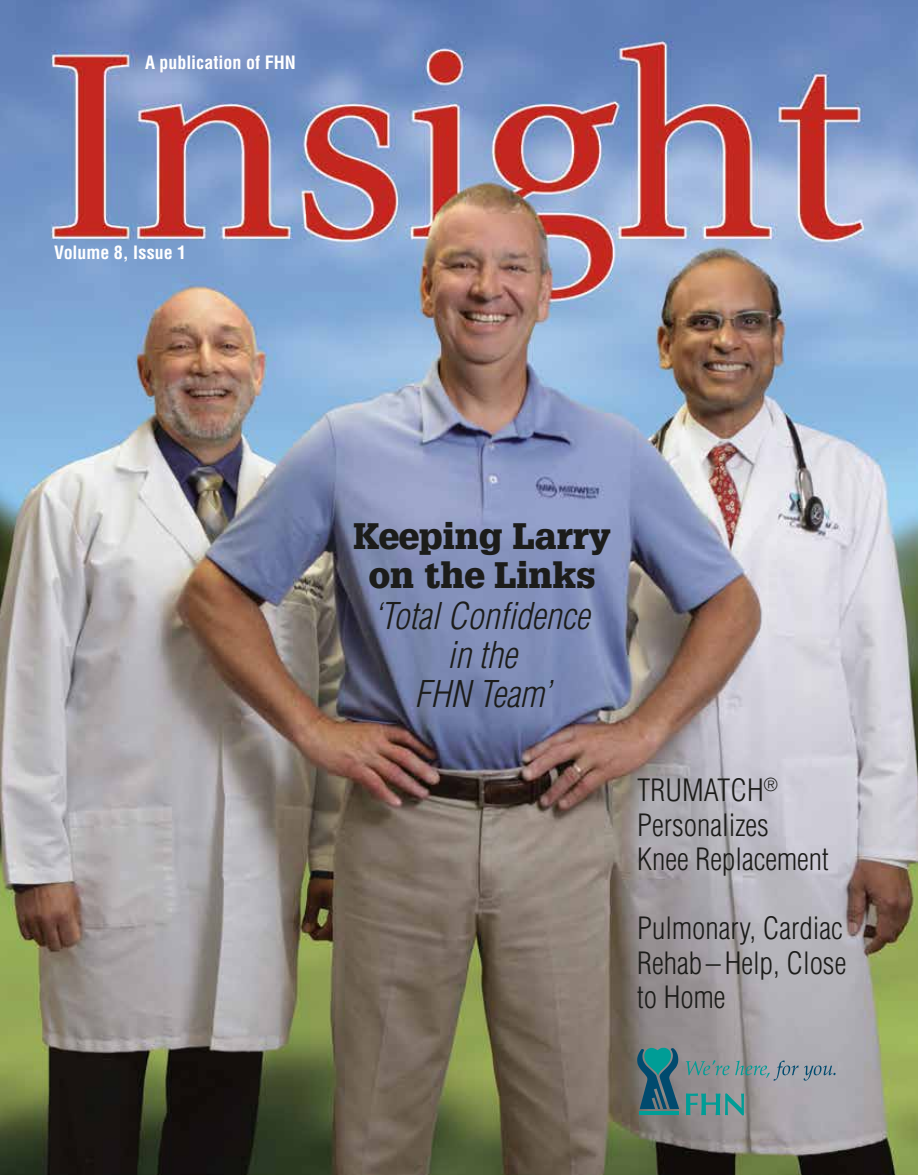
<style>
.page{position:relative;width:918px;height:1175px;background:#fff}
.page>*{position:absolute;margin:0;border:0;box-sizing:border-box;transform-origin:0 0}
.t1{font:italic 300 condensed 36px/39px "Helvetica LT Std";color:#1c1c1a;text-align:center}
.t2{font:900 36px/39px "Glypha LT";color:#1c1c1a;text-align:center}
.t3{font:300 condensed 30px/34.5px "Helvetica LT Std";color:#1c1c1a}
.t4{font:700 condensed 18px "Helvetica LT Std";color:#fff}
</style>
<div class="page">
<img style="left:0;top:0;width:918px;height:1174px">
<hr style="left:640px;top:1111px;width:39px;height:4px;background:#009d96">
<svg style="left:637px;top:1047px;width:42px;height:62px;background:#2f6c7a"></svg>
<svg style="left:686px;top:1093px;width:58px;height:22px"></svg>
<svg style="left:686px;top:1060px;width:150px;height:20px;background:#8a989e"></svg>
<p class="t4" style="left:145px;top:51px;width:152px">A publication of FHN</p>
<p class="t4" style="left:54px;top:241px;width:134px">Volume 8, Issue 1</p>
<p class="t2" style="left:353px;top:516px;width:259px">Keeping Larry on the Links</p>
<p class="t1" style="left:375px;top:597px;width:216px">‘Total Confidence in the<br>FHN Team’</p>
<p class="t3" style="left:637px;top:773px;width:193px">TRUMATCH<sup>®<br></sup>Personalizes<br>Knee Replacement</p>
<p class="t3" style="left:637px;top:911px;width:211px">Pulmonary, Cardiac<br>Rehab –Help, Close to Home</p>
</div>
